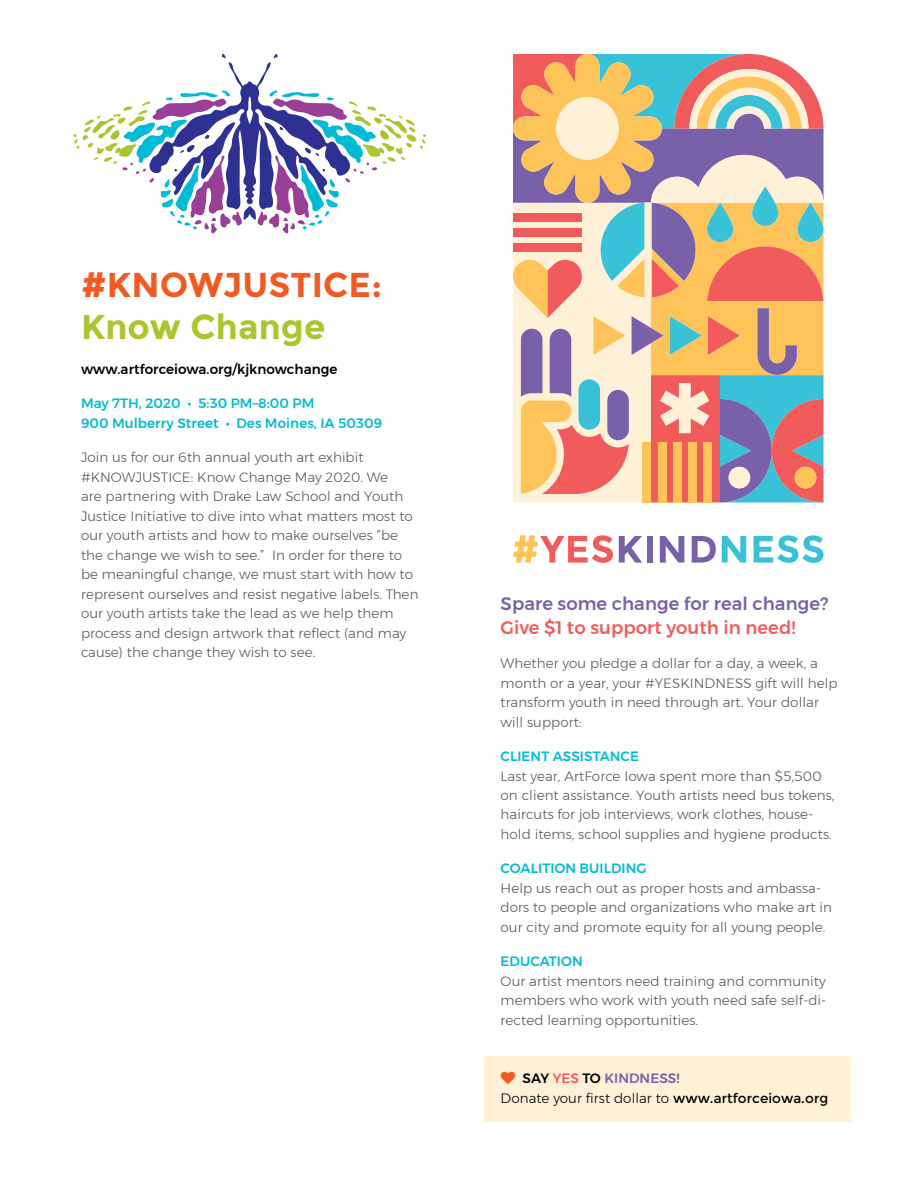
<style>
.page{position:relative;width:918px;height:1188px;background:#fff}
.page>*{position:absolute;margin:0;border:0;box-sizing:border-box;transform-origin:0 0}
.t1{font:700 34.5px "Montserrat";letter-spacing:.005em;color:#f15a22}
.t2{font:700 34.5px "Montserrat";letter-spacing:.005em;color:#acc52e}
.t3{font:500 18px "Montserrat";letter-spacing:.005em;color:#7961aa}
.t4{font:500 18px "Montserrat";letter-spacing:.005em;color:#f15b5b}
.t5{font:300 13.5px/19.5px "Montserrat";letter-spacing:.005em;color:#58595b}
.t6{font:500 13.5px "Montserrat";letter-spacing:.005em;color:#00bbd6}
.t7{font:300 13.5px/19.5px "Montserrat";letter-spacing:.005em;color:#000}
.t8{font:500 13.5px "Montserrat";letter-spacing:.005em;color:#00b9d3}
.t9{font:500 13.5px "Montserrat";letter-spacing:.005em;color:#000}
.s1{color:#f15a22}
.s2{font-weight:500}
.s3{font-weight:500;color:#f15b5b}
.s4{font-weight:500;color:#7961aa}
.s5{font-weight:500;color:#58595b}
.s6{font-weight:400}
</style>
<div class="page">
<svg style="left:73px;top:54px;width:353px;height:179px"></svg>
<div style="left:484px;top:1056px;width:367px;height:65px;background:#fff0d8"></div>
<svg style="left:513px;top:535px;width:100px;height:28px"></svg>
<svg style="left:619px;top:536px;width:23px;height:27px"></svg>
<div style="left:647px;top:536px;width:6px;height:27px;background:#7961aa"></div>
<svg style="left:660px;top:536px;width:24px;height:27px"></svg>
<svg style="left:692px;top:536px;width:24px;height:27px"></svg>
<svg style="left:722px;top:536px;width:24px;height:27px"></svg>
<svg style="left:754px;top:535px;width:69px;height:28px"></svg>
<svg style="left:513px;top:54px;width:311px;height:448px"></svg>
<h1 class="t1" style="left:81px;top:265px;width:303px">#KNOWJUSTICE:</h1>
<h1 class="t2" style="left:81px;top:307px;width:246px">Know Change</h1>
<p class="t9" style="left:81px;top:359px;width:258px">www.artforceiowa.org/kjknowchange</p>
<p class="t6" style="left:81px;top:393px;width:235px">May 7TH, 2020 • 5:30 PM–8:00 PM</p>
<p class="t8" style="left:81px;top:413px;width:303px">900 Mulberry Street • Des Moines, IA 50309</p>
<p class="t5" style="left:81px;top:448px;width:339px">Join us for our 6th annual youth art exhibit #KNOWJUSTICE: Know Change May 2020. We<br>are partnering with Drake Law School and Youth Justice Initiative to dive into what matters most to our youth artists and how to make ourselves “be the change we wish to see.” In order for there to be meaningful change, we must start with how to represent ourselves and resist negative labels. Then our youth artists take the lead as we help them process and design artwork that reflect (and may cause) the change they wish to see.</p>
<h2 class="t3" style="left:501px;top:589px;width:329px">Spare some change for real change?</h2>
<h2 class="t4" style="left:501px;top:613px;width:296px">Give $1 to support youth in need!</h2>
<p class="t5" style="left:501px;top:653px;width:338px">Whether you pledge a dollar for a day, a week, a month or a year, your #YESKINDNESS gift will help transform youth in need through art. Your dollar will support:</p>
<p class="t6" style="left:501px;top:746px;width:140px">CLIENT ASSISTANCE</p>
<p class="t5" style="left:501px;top:766px;width:335px">Last year, ArtForce Iowa spent more than $5,500 on client assistance. Youth artists need bus tokens, haircuts for job interviews, work clothes, house&shy;hold items, school supplies and hygiene products.</p>
<p class="t6" style="left:501px;top:858px;width:148px">COALITION BUILDING</p>
<p class="t5" style="left:501px;top:878px;width:333px">Help us reach out as proper hosts and ambassa&shy;dors to people and organizations who make art in our city and promote equity for all young people.</p>
<p class="t6" style="left:501px;top:951px;width:84px">EDUCATION</p>
<p class="t5" style="left:501px;top:971px;width:327px;text-align:justify">Our artist mentors need training and community members who work with youth need safe self-di&shy;rected learning opportunities.</p>
<p class="t7" style="left:501px;top:1069px;width:329px"><span class="s1">▼</span> <span class="s2">SAY</span> <span class="s3">YES</span> <span class="s2">TO</span> <span class="s4">KINDNESS</span><span class="s5">!<br></span>Donate your first dollar to <span class="s6">www.artforceiowa.org</span></p>
</div>
